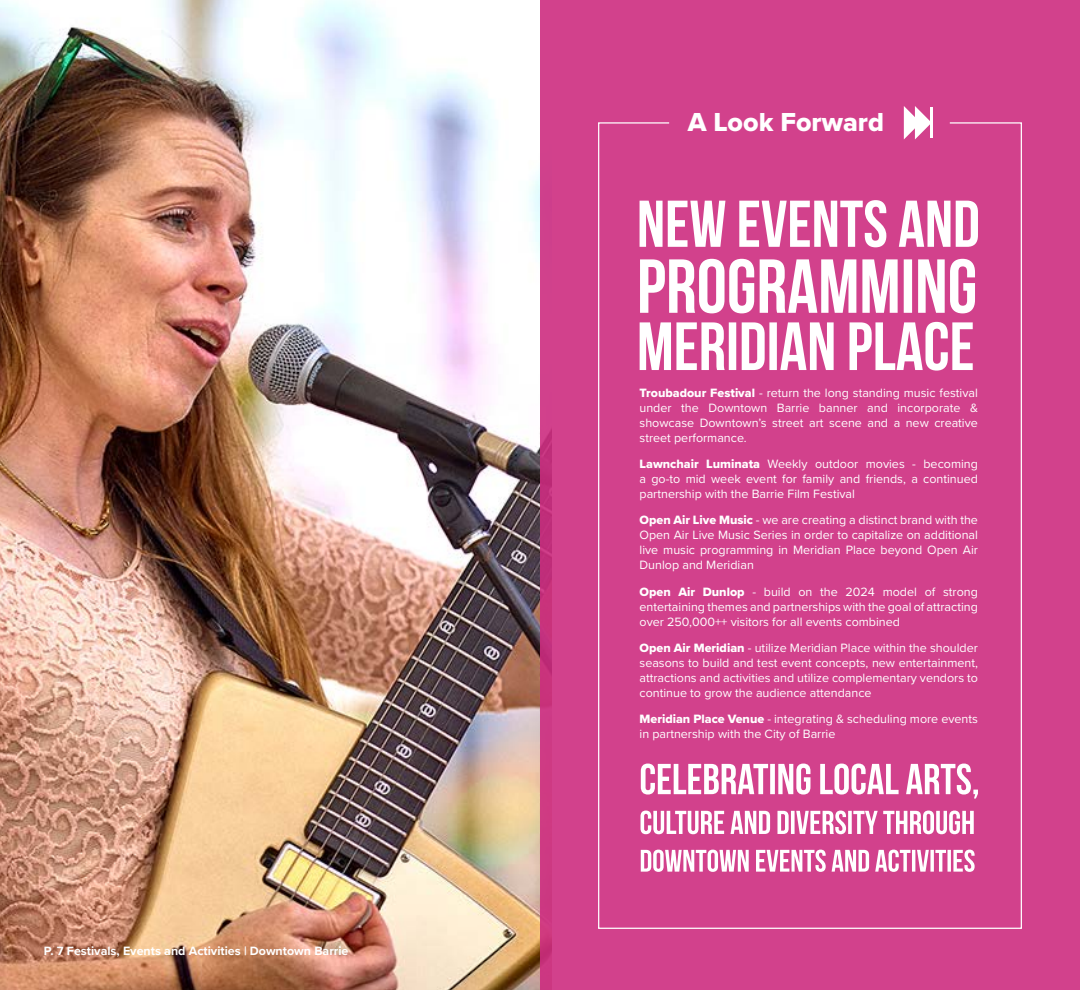
<style>
.page{position:relative;width:1080px;height:990px;background:#fff}
.page>*{position:absolute;margin:0;border:0;box-sizing:border-box;transform-origin:0 0}
.t1{font:27px "Proxima Nova Extrabld";color:#fff}
.t2{font:12.5px/15px "Proxima Nova";color:#fff;text-align:justify}
.t3{font:700 12.5px "Proxima Nova";color:#fff}
.s1{font-family:"Proxima Nova Extrabld"}
</style>
<div class="page">
<img style="left:0;top:0;width:540px;height:990px">
<div style="left:540px;top:0;width:540px;height:990px;background:#d2418c"></div>
<svg style="left:598px;top:122px;width:424px;height:807px"></svg>
<svg style="left:904px;top:106px;width:28px;height:33px"></svg>
<hr style="left:930px;top:107px;width:2px;height:31px;background:#fff">
<svg style="left:641px;top:850px;width:334px;height:22px"></svg>
<svg style="left:641px;top:811px;width:333px;height:23px"></svg>
<svg style="left:641px;top:764px;width:337px;height:35px"></svg>
<svg style="left:640px;top:322px;width:333px;height:49px"></svg>
<svg style="left:640px;top:259px;width:335px;height:54px"></svg>
<svg style="left:640px;top:200px;width:338px;height:47px"></svg>
<p class="t3" style="left:44px;top:942px;width:306px">P. 7 Festivals, Events and Activities | Downtown Barrie</p>
<h1 class="t1" style="left:688px;top:101px;width:198px">A Look Forward</h1>
<p class="t2" style="left:640px;top:385px;width:340px"><span class="s1">Troubadour Festival</span> - return the long standing music festival under the Downtown Barrie banner and incorporate &amp; showcase Downtown’s street art scene and a new creative street performance.</p>
<p class="t2" style="left:640px;top:456px;width:340px"><span class="s1">Lawnchair Luminata</span> Weekly outdoor movies - becoming a go-to mid week event for family and friends, a continued partnership with the Barrie Film Festival</p>
<p class="t2" style="left:640px;top:512px;width:340px"><span class="s1">Open Air Live Music</span> - we are creating a distinct brand with the Open Air Live Music Series in order to capitalize on additional live music programming in Meridian Place beyond Open Air Dunlop and Meridian</p>
<p class="t2" style="left:640px;top:583px;width:340px"><span class="s1">Open Air Dunlop</span> - build on the 2024 model of strong entertaining themes and partnerships with the goal of attracting over 250,000++ visitors for all events combined</p>
<p class="t2" style="left:640px;top:640px;width:340px"><span class="s1">Open Air Meridian</span> - utilize Meridian Place within the shoulder seasons to build and test event concepts, new entertainment, attractions and activities and utilize complementary vendors to continue to grow the audience attendance</p>
<p class="t2" style="left:640px;top:711px;width:340px"><span class="s1">Meridian Place Venue</span> - integrating &amp; scheduling more events in partnership with the City of Barrie</p>
</div>
